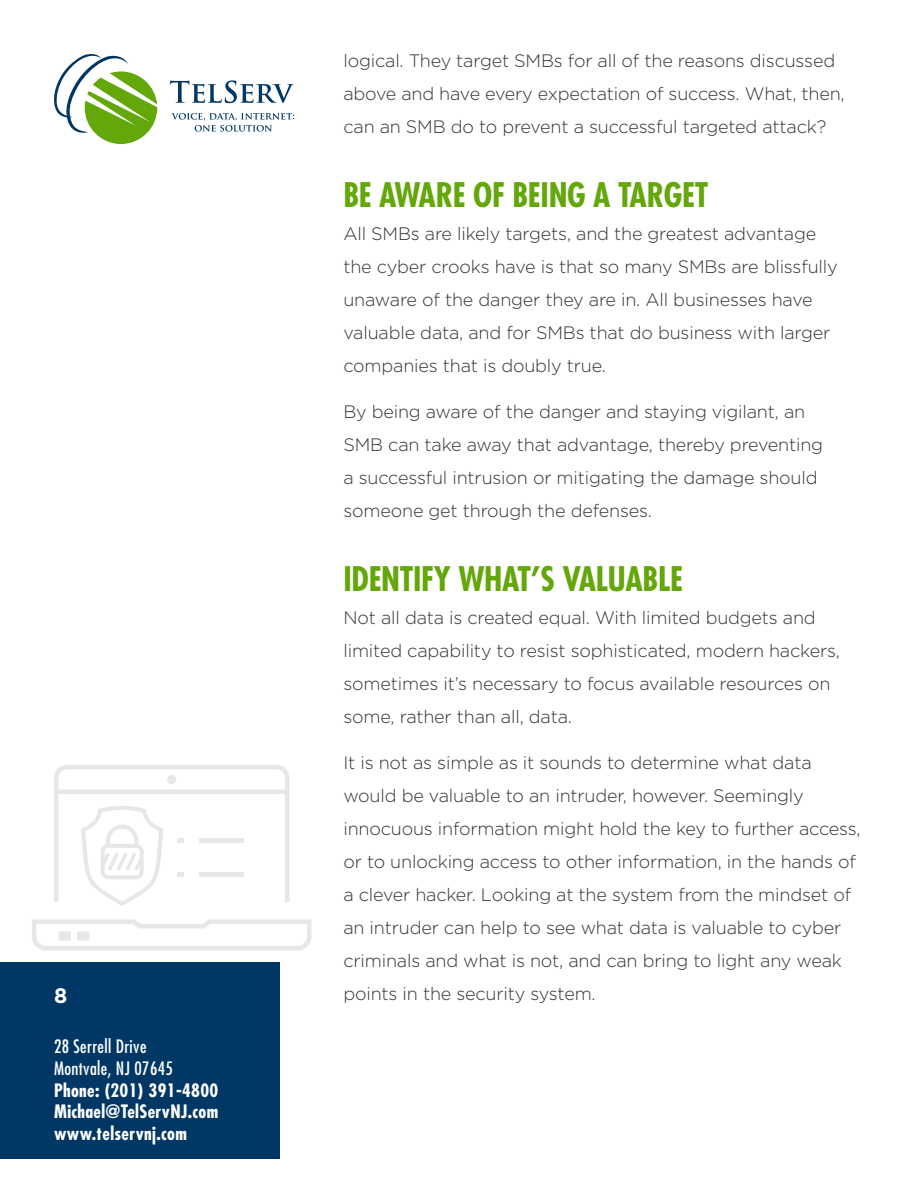
<style>
.page{position:relative;width:918px;height:1188px;background:#fff}
.page>*{position:absolute;margin:0;border:0;box-sizing:border-box;transform-origin:0 0}
.t1{font:700 condensed 33px "Futura Std";letter-spacing:-.01em;color:#63a70a}
.t2{font:700 21px "Gotham";color:#fff}
.t3{font:300 18px/33px "Gotham";letter-spacing:-.01em;color:#333}
.t4{font:700 condensed 18px/21.6px "Futura Std";letter-spacing:.02em;color:#fff;text-align:justify}
.t5{font:condensed 18px/21.6px "Futura Std";letter-spacing:.02em;color:#fff}
</style>
<div class="page">
<svg style="left:32px;top:919px;width:279px;height:31px"></svg>
<svg style="left:54px;top:765px;width:235px;height:141px"></svg>
<div style="left:0;top:962px;width:280px;height:197px;background:#003764"></div>
<svg style="left:54px;top:54px;width:103px;height:90px"></svg>
<svg style="left:170px;top:80px;width:124px;height:23px"></svg>
<svg style="left:171px;top:113px;width:123px;height:19px"></svg>
<p class="t2" style="left:54px;top:983px;width:15px">8</p>
<p class="t5" style="left:54px;top:1036px;width:120px">28 Serrell Drive<br>Montvale, NJ 07645</p>
<p class="t4" style="left:54px;top:1079px;width:166px">Phone: (201) 391-4800<br>Michael@TelServNJ.com www.telservnj.com</p>
<p class="t3" style="left:343px;top:44px;width:503px">logical. They target SMBs for all of the reasons discussed above and have every expectation of success. What, then, can an SMB do to prevent a successful targeted attack?</p>
<h1 class="t1" style="left:343px;top:174px;width:366px">BE AWARE OF BEING A TARGET</h1>
<p class="t3" style="left:343px;top:217px;width:496px">All SMBs are likely targets, and the greatest advantage the cyber crooks have is that so many SMBs are blissfully unaware of the danger they are in. All businesses have valuable data, and for SMBs that do business with larger companies that is doubly true.</p>
<p class="t3" style="left:343px;top:395px;width:481px">By being aware of the danger and staying vigilant, an SMB can take away that advantage, thereby preventing a successful intrusion or mitigating the damage should someone get through the defenses.</p>
<h1 class="t1" style="left:343px;top:558px;width:341px">IDENTIFY WHAT’S VALUABLE</h1>
<p class="t3" style="left:343px;top:601px;width:498px">Not all data is created equal. With limited budgets and limited capability to resist sophisticated, modern hackers, sometimes it’s necessary to focus available resources on some, rather than all, data.</p>
<p class="t3" style="left:343px;top:746px;width:519px">It is not as simple as it sounds to determine what data would be valuable to an intruder, however. Seemingly innocuous information might hold the key to further access, or to unlocking access to other information, in the hands of a clever hacker. Looking at the system from the mindset of an intruder can help to see what data is valuable to cyber criminals and what is not, and can bring to light any weak points in the security system.</p>
</div>
